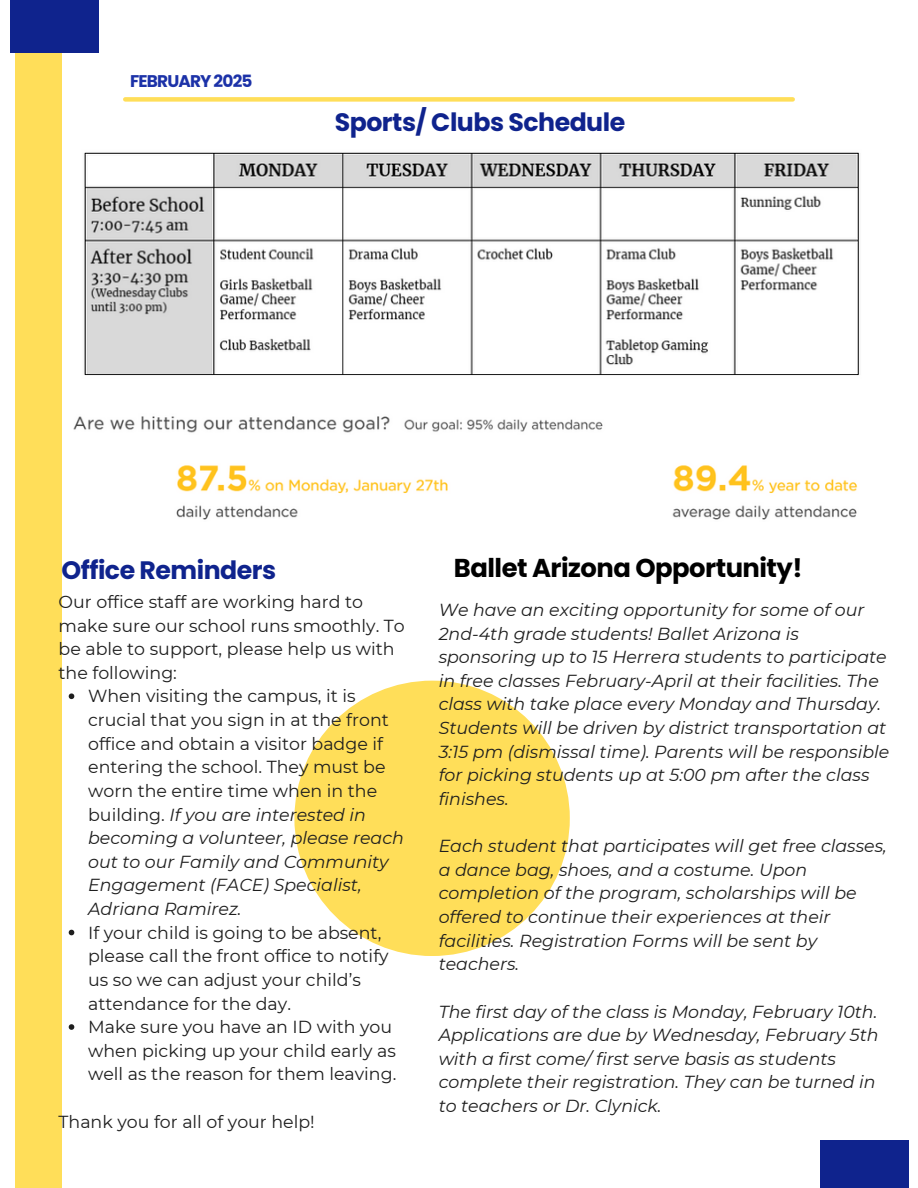
<style>
.page{position:relative;width:918px;height:1188px;background:#fff}
.page>*{position:absolute;margin:0;border:0;box-sizing:border-box;transform-origin:0 0}
.t1{font:700 25.8px "Poppins";letter-spacing:-.02em;color:#000}
.t2{font:700 25.2px "Poppins";letter-spacing:-.02em;color:#0f238d}
.t3{font:italic 17.4px/23.7px "Montserrat";color:#1e1e1e}
.t4{font:17.4px/23.7px "Montserrat";color:#1e1e1e}
.t5{font:700 16.95px "Poppins";letter-spacing:-.05em;color:#1c32a8}
.s1{font-style:italic}
</style>
<div class="page">
<div style="left:16px;top:0;width:46px;height:1188px;background:#ffde59"></div>
<div style="left:10px;top:0;width:88px;height:53px;background:#0f238d"></div>
<div style="left:820px;top:1140px;width:89px;height:48px;background:#0f238d"></div>
<div style="left:125px;top:97px;width:668px;height:5px;background:#ffde59"></div>
<div style="left:294px;top:681px;width:276px;height:275px;background:#ffde59;border-radius:50%"></div>
<img style="left:84px;top:152px;width:775px;height:224px">
<img style="left:74px;top:416px;width:784px;height:104px">
<svg style="left:69px;top:693px;width:5px;height:6px"></svg>
<svg style="left:69px;top:930px;width:5px;height:5px"></svg>
<svg style="left:69px;top:1024px;width:5px;height:6px"></svg>
<h2 class="t5" style="left:130px;top:69px;width:124px">FEBRUARY 2025</h2>
<p class="t2" style="left:335px;top:105px;width:292px">Sports/ Clubs Schedule</p>
<p class="t2" style="left:62px;top:552px;width:216px">Office Reminders</p>
<h1 class="t4" style="left:59px;top:590px;width:348px">Our office staff are working hard to make sure our school runs smoothly. To be able to support, please help us with the following:</h1>
<p class="t4" style="left:88px;top:684px;width:317px">When visiting the campus, it is crucial that you sign in at the front office and obtain a visitor badge if entering the school. They must be worn the entire time when in the building. <span class="s1">If you are interested in becoming a volunteer, please reach out to our Family and Community<br>Engagement (FACE) Specialist,<br>Adriana Ramirez.</span></p>
<p class="t4" style="left:88px;top:921px;width:302px">If your child is going to be absent, please call the front office to notify us so we can adjust your child’s attendance for the day.</p>
<h1 class="t4" style="left:88px;top:1015px;width:310px">Make sure you have an ID with you when picking up your child early as well as the reason for them leaving.</h1>
<h1 class="t4" style="left:59px;top:1110px;width:258px">Thank you for all of your help!</h1>
<p class="t1" style="left:454px;top:550px;width:350px">Ballet Arizona Opportunity!</p>
<p class="t3" style="left:439px;top:598px;width:452px">We have an exciting opportunity for some of our 2nd-4th grade students! Ballet Arizona is sponsoring up to 15 Herrera students to participate in free classes February-April at their facilities. The class with take place every Monday and Thursday.<br>Students will be driven by district transportation at 3:15 pm (dismissal time). Parents will be responsible for picking students up at 5:00 pm after the class finishes.</p>
<p class="t3" style="left:439px;top:834px;width:450px">Each student that participates will get free classes, a dance bag, shoes, and a costume. Upon completion of the program, scholarships will be offered to continue their experiences at their facilities. Registration Forms will be sent by teachers.</p>
<p class="t3" style="left:439px;top:1000px;width:441px">The first day of the class is Monday, February 10th.<br>Applications are due by Wednesday, February 5th with a first come/ first serve basis as students complete their registration. They can be turned in to teachers or Dr. Clynick.</p>
</div>
